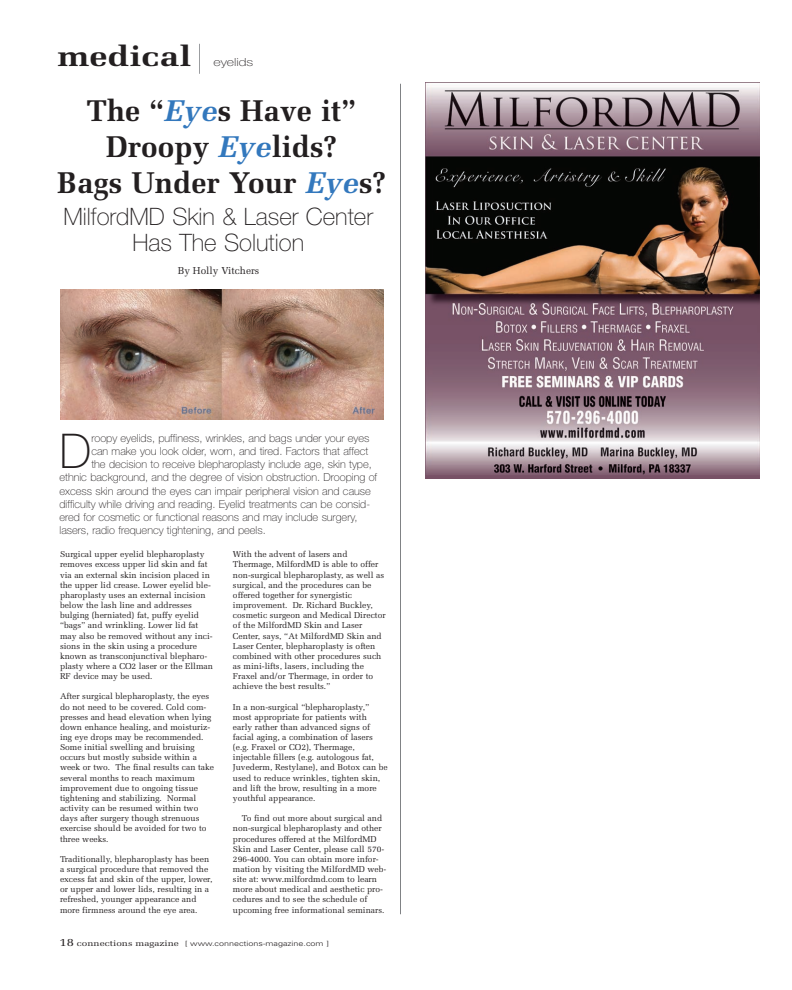
<style>
.page{position:relative;width:792px;height:990px;background:#fff}
.page>*{position:absolute;margin:0;border:0;box-sizing:border-box;transform-origin:0 0}
.t1{font:100 48px "Helvetica Neue LT";color:#231f20}
.t2{font:700 30px/36px "Melior";color:#231f20;text-align:center}
.t3{font:700 28.8px "Melior";color:#231f20;scale:1.25 1}
.t4{font:100 24px/26px "Helvetica Neue LT";color:#231f20;text-align:center}
.t5{font:100 11.2px "Helvetica Neue LT";color:#231f20;scale:1.25 1}
.t6{font:100 11px "Helvetica Neue LT";color:#231f20}
.t7{font:10px "Melior";color:#231f20}
.t8{font:8.5px/10.2px "Melior";color:#231f20}
.t9{font:300 7.2px "Univers";color:#231f20;scale:1.25 1}
.s1{font-style:italic;color:#3378bd}
.s2{font-family:"Melior";font-weight:400;font-size:11.2px}
.s3{font-family:"Melior";font-weight:400;font-size:8px}
</style>
<div class="page">
<hr style="left:199px;top:44px;width:1px;height:30px;background:#9b9da0">
<img style="left:426px;top:84px;width:333px;height:395px">
<hr style="left:400px;top:84px;width:1px;height:830px;background:#808285">
<img style="left:60px;top:289px;width:324px;height:130px">
<h3 class="t3" style="left:57px;top:45px;width:109px">medical</h3>
<h3 class="t5" style="left:213px;top:58px;width:33px">eyelids</h3>
<h2 class="t2" style="left:57px;top:96px;width:330px">The “<span class="s1">Eye</span>s Have it”<br>Droopy <span class="s1">Eye</span>lids?<br>Bags Under Your <span class="s1">Eye</span>s?</h2>
<h3 class="t4" style="left:63px;top:206px;width:311px">MilfordMD Skin &amp; Laser Center<br>Has The Solution</h3>
<p class="t7" style="left:178px;top:266px;width:83px">By Holly Vitchers</p>
<h1 class="t1" style="left:60px;top:434px;width:33px">D</h1>
<p class="t6" style="left:91px;top:434px;width:280px">roopy eyelids, puffiness, wrinkles, and bags under your eyes</p>
<p class="t6" style="left:91px;top:447px;width:279px">can make you look older, worn, and tired. Factors that affect</p>
<p class="t6" style="left:91px;top:460px;width:282px">the decision to receive blepharoplasty include age, skin type,</p>
<p class="t6" style="left:59px;top:474px;width:319px">ethnic background, and the degree of vision obstruction. Drooping of</p>
<p class="t6" style="left:59px;top:487px;width:313px">excess skin around the eyes can impair peripheral vision and cause</p>
<p class="t6" style="left:59px;top:500px;width:312px">difficulty while driving and reading. Eyelid treatments can be consid-</p>
<p class="t6" style="left:59px;top:513px;width:300px">ered for cosmetic or functional reasons and may include surgery,</p>
<p class="t6" style="left:59px;top:526px;width:208px">lasers, radio frequency tightening, and peels.</p>
<p class="t8" style="left:60px;top:550px;width:154px">Surgical upper eyelid blepharoplasty removes excess upper lid skin and fat via an external skin incision placed in the upper lid crease. Lower eyelid ble&shy;pharoplasty uses an external incision below the lash line and addresses bulging (herniated) fat, puffy eyelid “bags” and wrinkling. Lower lid fat may also be removed without any inci&shy;sions in the skin using a procedure known as transconjunctival blepharo&shy;plasty where a CO2 laser or the Ellman RF device may be used.</p>
<p class="t8" style="left:60px;top:692px;width:156px">After surgical blepharoplasty, the eyes do not need to be covered. Cold com&shy;presses and head elevation when lying down enhance healing, and moisturiz&shy;ing eye drops may be recommended.<br>Some initial swelling and bruising occurs but mostly subside within a week or two. The final results can take several months to reach maximum improvement due to ongoing tissue tightening and stabilizing. Normal activity can be resumed within two days after surgery though strenuous exercise should be avoided for two to three weeks.</p>
<p class="t8" style="left:60px;top:855px;width:154px">Traditionally, blepharoplasty has been a surgical procedure that removed the excess fat and skin of the upper, lower, or upper and lower lids, resulting in a refreshed, younger appearance and more firmness around the eye area.</p>
<p class="t8" style="left:233px;top:550px;width:154px">With the advent of lasers and Thermage, MilfordMD is able to offer non-surgical blepharoplasty, as well as surgical, and the procedures can be offered together for synergistic improvement. Dr. Richard Buckley, cosmetic surgeon and Medical Director of the MilfordMD Skin and Laser Center, says, “At MilfordMD Skin and Laser Center, blepharoplasty is often combined with other procedures such as mini-lifts, lasers, including the Fraxel and/or Thermage, in order to achieve the best results.”</p>
<p class="t8" style="left:233px;top:702px;width:156px">In a non-surgical “blepharoplasty,” most appropriate for patients with early rather than advanced signs of facial aging, a combination of lasers (e.g. Fraxel or CO2), Thermage, injectable fillers (e.g. autologous fat, Juvederm, Restylane), and Botox can be used to reduce wrinkles, tighten skin, and lift the brow, resulting in a more youthful appearance.</p>
<p class="t8" style="left:233px;top:814px;width:155px;text-indent:9px">To find out more about surgical and non-surgical blepharoplasty and other procedures offered at the MilfordMD Skin and Laser Center, please call 570- 296-4000. You can obtain more infor&shy;mation by visiting the MilfordMD web&shy;site at: www.milfordmd.com to learn more about medical and aesthetic pro&shy;cedures and to see the schedule of upcoming free informational seminars.</p>
<p class="t9" style="left:59px;top:941px;width:217px"><span class="s2">18</span> <span class="s3">connections magazine</span> [ www.connections-magazine.com ]</p>
</div>
